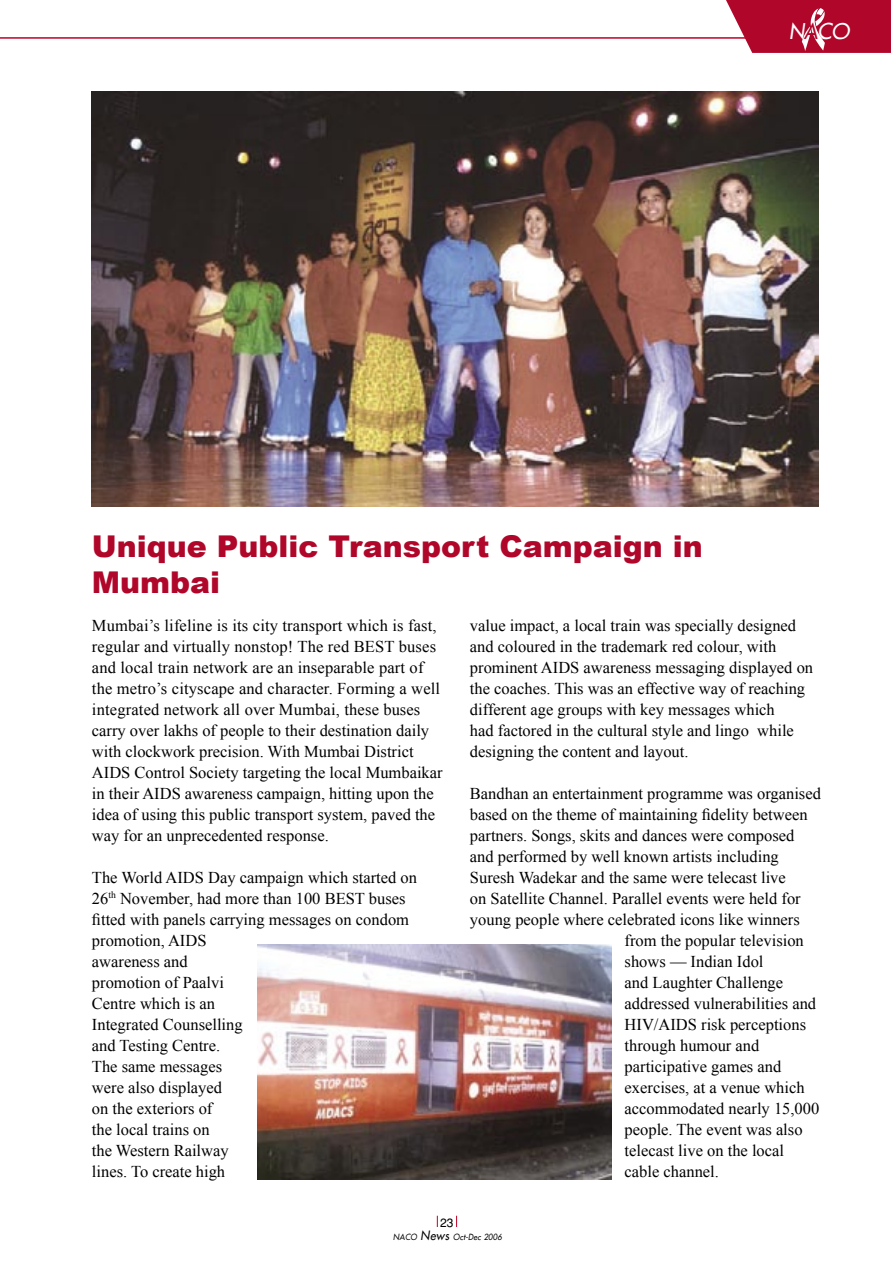
<style>
.page{position:relative;width:891px;height:1269px;background:#fff}
.page>*{position:absolute;margin:0;border:0;box-sizing:border-box;transform-origin:0 0}
.t1{font:900 30px/36px "Arial";color:#b0062a}
.t2{font:21.3px "Futura 2";color:#fff;scale:.9 1}
.t3{font:16.5px/21px "Times New Roman";color:#000}
.t4{font:12px "Helvetica";color:#000}
.t5{font:italic 8.25px "Futura 2";letter-spacing:.03em;color:#000;scale:.93 1}
.s1{color:#b0062a}
.s2{font-size:12.45px}
</style>
<div class="page">
<hr style="left:0;top:37px;width:891px;height:2px;background:#be0027">
<svg style="left:716px;top:0;width:175px;height:53px"></svg>
<img style="left:802px;top:8px;width:24px;height:43px">
<img style="left:92px;top:91px;width:726px;height:416px">
<img style="left:257px;top:945px;width:354px;height:234px">
<p class="t2" style="left:789px;top:17px;width:73px">N<span class="s1">A</span>CO</p>
<h1 class="t1" style="left:92px;top:528px;width:612px">Unique Public Transport Campaign in<br>Mumbai</h1>
<p class="t3" style="left:92px;top:615px;width:352px">Mumbai’s lifeline is its city transport which is fast, regular and virtually nonstop! The red BEST buses and local train network are an inseparable part of the metro’s cityscape and character. Forming a well integrated network all over Mumbai, these buses carry over lakhs of people to their destination daily with clockwork precision. With Mumbai District AIDS Control Society targeting the local Mumbaikar in their AIDS awareness campaign, hitting upon the idea of using this public transport system, paved the way for an unprecedented response.</p>
<p class="t3" style="left:92px;top:867px;width:327px">The World AIDS Day campaign which started on<br>26<sup>th</sup> November, had more than 100 BEST buses fitted with panels carrying messages on condom promotion, AIDS<br>awareness and<br>promotion of Paalvi<br>Centre which is an<br>Integrated Counselling<br>and Testing Centre.<br>The same messages<br>were also displayed<br>on the exteriors of<br>the local trains on<br>the Western Railway<br>lines. To create high</p>
<p class="t4" style="left:440px;top:1215px;width:15px">23</p>
<p class="t3" style="left:470px;top:615px;width:345px">value impact, a local train was specially designed and coloured in the trademark red colour, with prominent AIDS awareness messaging displayed on the coaches. This was an effective way of reaching different age groups with key messages which<br>had factored in the cultural style and lingo while designing the content and layout.</p>
<p class="t3" style="left:470px;top:783px;width:353px">Bandhan an entertainment programme was organised</p>
<p class="t3" style="left:470px;top:804px;width:339px">based on the theme of maintaining fidelity between</p>
<p class="t3" style="left:470px;top:825px;width:326px">partners. Songs, skits and dances were composed</p>
<p class="t3" style="left:470px;top:846px;width:310px">and performed by well known artists including</p>
<p class="t3" style="left:470px;top:867px;width:317px">Suresh Wadekar and the same were telecast live</p>
<p class="t3" style="left:470px;top:888px;width:332px">on Satellite Channel. Parallel events were held for</p>
<p class="t3" style="left:470px;top:909px;width:331px">young people where celebrated icons like winners</p>
<p class="t3" style="left:625px;top:930px;width:181px">from the popular television</p>
<p class="t3" style="left:625px;top:951px;width:140px">shows — Indian Idol</p>
<p class="t3" style="left:625px;top:972px;width:160px">and Laughter Challenge</p>
<p class="t3" style="left:625px;top:993px;width:193px">addressed vulnerabilities and</p>
<p class="t3" style="left:625px;top:1014px;width:183px">HIV/AIDS risk perceptions</p>
<p class="t3" style="left:625px;top:1035px;width:136px">through humour and</p>
<p class="t3" style="left:625px;top:1056px;width:158px">participative games and</p>
<p class="t3" style="left:625px;top:1077px;width:182px">exercises, at a venue which</p>
<p class="t3" style="left:625px;top:1098px;width:196px">accommodated nearly 15,000</p>
<p class="t3" style="left:625px;top:1119px;width:179px">people. The event was also</p>
<p class="t3" style="left:625px;top:1140px;width:161px">telecast live on the local</p>
<p class="t3" style="left:625px;top:1161px;width:96px">cable channel.</p>
<p class="t5" style="left:393px;top:1231px;width:119px">NACO <span class="s2">News</span> Oct-Dec 2006</p>
</div>
